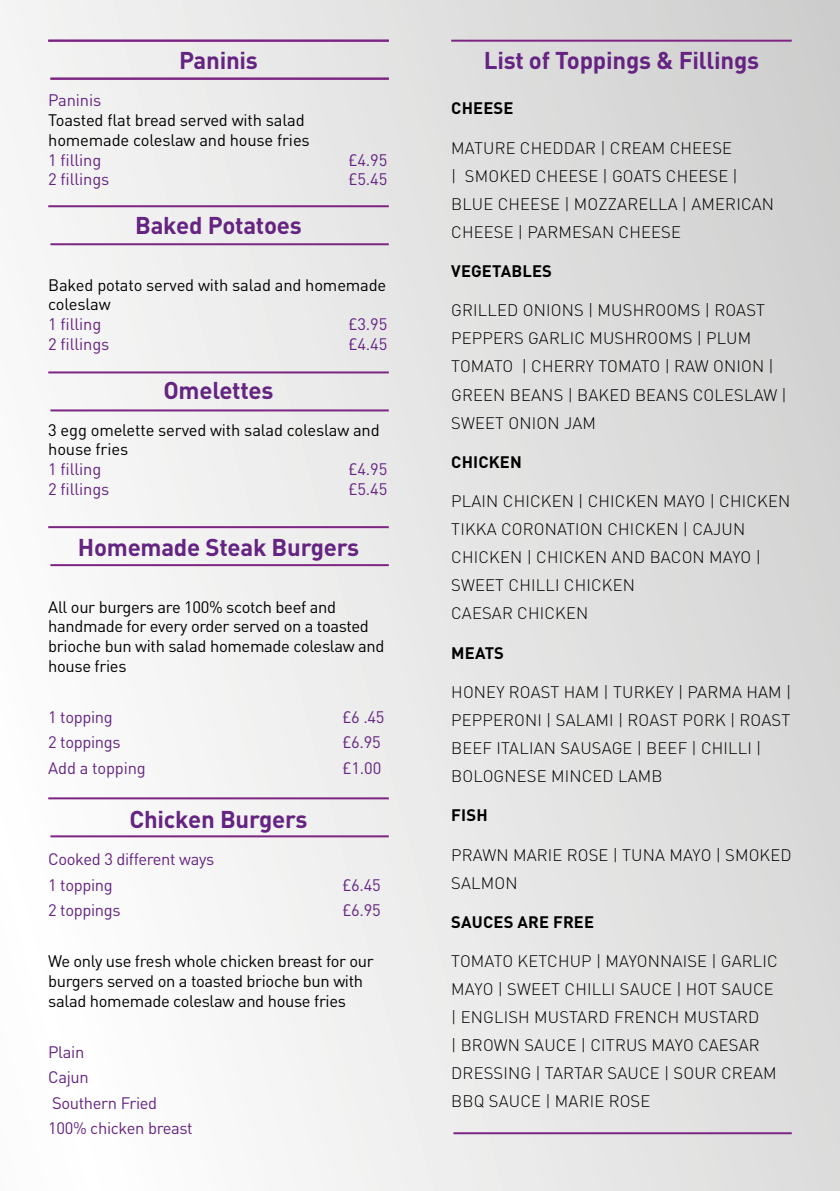
<style>
.page{position:relative;width:840px;height:1191px;background:#fff}
.page>*{position:absolute;margin:0;border:0;box-sizing:border-box;transform-origin:0 0}
.t1{font:700 24px "DIN Pro";letter-spacing:-.01em;color:#652382}
.t2{font:300 16.4px/28px "DIN Pro";letter-spacing:.01em;color:#000}
.t3{font:16.4px/19.8px "DIN Pro";letter-spacing:-.02em;color:#000}
.t4{font:16.4px/25.4px "DIN Pro";letter-spacing:-.02em;color:#652382}
.t5{font:700 16.4px "DIN Pro";letter-spacing:.01em;color:#000}
</style>
<div class="page">
<div style="left:0;top:0;width:839px;height:1191px;background:linear-gradient(to right,#fcfcfc,#d4d4d4)"></div>
<hr style="left:50px;top:78px;width:338px;height:2px;background:#7c2582">
<hr style="left:48px;top:40px;width:340px;height:2px;background:#7c2582">
<hr style="left:453px;top:1132px;width:338px;height:2px;background:#7c2582">
<hr style="left:451px;top:40px;width:340px;height:2px;background:#7c2582">
<hr style="left:50px;top:243px;width:338px;height:2px;background:#7c2582">
<hr style="left:48px;top:205px;width:340px;height:2px;background:#7c2582">
<hr style="left:50px;top:409px;width:338px;height:2px;background:#7c2582">
<hr style="left:48px;top:371px;width:340px;height:2px;background:#7c2582">
<hr style="left:50px;top:564px;width:338px;height:2px;background:#7c2582">
<hr style="left:48px;top:526px;width:340px;height:2px;background:#7c2582">
<hr style="left:50px;top:835px;width:338px;height:2px;background:#7c2582">
<hr style="left:48px;top:797px;width:340px;height:2px;background:#7c2582">
<h1 class="t1" style="left:179px;top:44px;width:80px">Paninis</h1>
<p class="t4" style="left:48px;top:87px;width:54px">Paninis</p>
<p class="t3" style="left:48px;top:109px;width:263px">Toasted flat bread served with salad homemade coleslaw and house fries</p>
<p class="t4" style="left:48px;top:146px;width:55px">1 filling</p>
<p class="t4" style="left:348px;top:146px;width:40px">£4.95</p>
<p class="t4" style="left:48px;top:166px;width:63px">2 fillings</p>
<p class="t4" style="left:348px;top:166px;width:40px">£5.45</p>
<h1 class="t1" style="left:135px;top:209px;width:168px">Baked Potatoes</h1>
<p class="t3" style="left:48px;top:274px;width:339px">Baked potato served with salad and homemade coleslaw</p>
<p class="t4" style="left:48px;top:311px;width:55px">1 filling</p>
<p class="t4" style="left:348px;top:311px;width:40px">£3.95</p>
<p class="t4" style="left:48px;top:331px;width:63px">2 fillings</p>
<p class="t4" style="left:348px;top:331px;width:40px">£4.45</p>
<h1 class="t1" style="left:163px;top:374px;width:112px">Omelettes</h1>
<p class="t3" style="left:48px;top:419px;width:333px">3 egg omelette served with salad coleslaw and house fries</p>
<p class="t4" style="left:48px;top:456px;width:55px">1 filling</p>
<p class="t4" style="left:348px;top:456px;width:40px">£4.95</p>
<p class="t4" style="left:48px;top:475px;width:63px">2 fillings</p>
<p class="t4" style="left:348px;top:475px;width:40px">£5.45</p>
<h1 class="t1" style="left:78px;top:531px;width:283px">Homemade Steak Burgers</h1>
<p class="t3" style="left:48px;top:596px;width:337px">All our burgers are 100% scotch beef and handmade for every order served on a toasted brioche bun with salad homemade coleslaw and house fries</p>
<p class="t4" style="left:48px;top:703px;width:66px">1 topping</p>
<p class="t4" style="left:342px;top:703px;width:43px">£6 .45</p>
<p class="t4" style="left:48px;top:729px;width:74px">2 toppings</p>
<p class="t4" style="left:342px;top:729px;width:40px">£6.95</p>
<p class="t4" style="left:48px;top:754px;width:99px">Add a topping</p>
<p class="t4" style="left:342px;top:754px;width:40px">£1.00</p>
<h1 class="t1" style="left:129px;top:803px;width:179px">Chicken Burgers</h1>
<p class="t4" style="left:48px;top:845px;width:167px">Cooked 3 different ways<br>1 topping</p>
<p class="t4" style="left:342px;top:871px;width:40px">£6.45</p>
<p class="t4" style="left:48px;top:896px;width:74px">2 toppings</p>
<p class="t4" style="left:342px;top:896px;width:40px">£6.95</p>
<p class="t3" style="left:48px;top:950px;width:327px">We only use fresh whole chicken breast for our burgers served on a toasted brioche bun with salad homemade coleslaw and house fries</p>
<p class="t4" style="left:48px;top:1038px;width:146px">Plain<br>Cajun<br>Southern Fried<br>100% chicken breast</p>
<h1 class="t1" style="left:483px;top:44px;width:276px">List of Toppings &amp; Fillings</h1>
<p class="t5" style="left:451px;top:97px;width:64px">CHEESE</p>
<p class="t2" style="left:451px;top:133px;width:324px">MATURE CHEDDAR | CREAM CHEESE<br>| SMOKED CHEESE | GOATS CHEESE |<br>BLUE CHEESE | MOZZARELLA | AMERICAN<br>CHEESE | PARMESAN CHEESE</p>
<p class="t5" style="left:451px;top:260px;width:102px">VEGETABLES</p>
<p class="t2" style="left:451px;top:296px;width:337px">GRILLED ONIONS | MUSHROOMS | ROAST<br>PEPPERS GARLIC MUSHROOMS | PLUM<br>TOMATO | CHERRY TOMATO | RAW ONION |<br>GREEN BEANS | BAKED BEANS COLESLAW |<br>SWEET ONION JAM</p>
<p class="t5" style="left:451px;top:451px;width:72px">CHICKEN</p>
<p class="t2" style="left:451px;top:486px;width:340px">PLAIN CHICKEN | CHICKEN MAYO | CHICKEN<br>TIKKA CORONATION CHICKEN | CAJUN<br>CHICKEN | CHICKEN AND BACON MAYO |<br>SWEET CHILLI CHICKEN<br>CAESAR CHICKEN</p>
<p class="t5" style="left:451px;top:641px;width:54px">MEATS</p>
<p class="t2" style="left:451px;top:677px;width:341px">HONEY ROAST HAM | TURKEY | PARMA HAM | PEPPERONI | SALAMI | ROAST PORK | ROAST BEEF ITALIAN SAUSAGE | BEEF | CHILLI | BOLOGNESE MINCED LAMB</p>
<p class="t5" style="left:451px;top:804px;width:38px">FISH</p>
<p class="t2" style="left:451px;top:840px;width:342px">PRAWN MARIE ROSE | TUNA MAYO | SMOKED<br>SALMON</p>
<p class="t5" style="left:451px;top:911px;width:144px">SAUCES ARE FREE</p>
<p class="t2" style="left:451px;top:946px;width:328px">TOMATO KETCHUP | MAYONNAISE | GARLIC<br>MAYO | SWEET CHILLI SAUCE | HOT SAUCE | ENGLISH MUSTARD FRENCH MUSTARD<br>| BROWN SAUCE | CITRUS MAYO CAESAR<br>DRESSING | TARTAR SAUCE | SOUR CREAM<br>BBQ SAUCE | MARIE ROSE</p>
</div>
